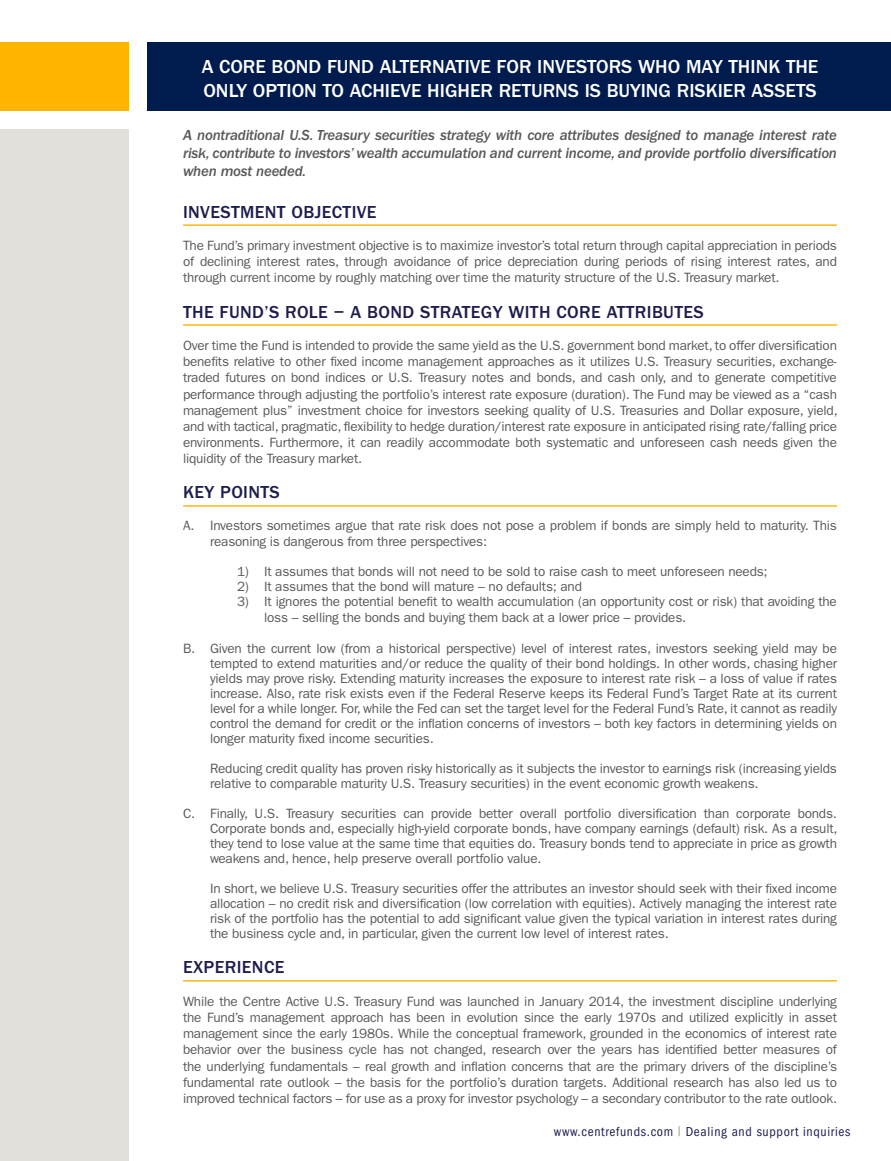
<style>
.page{position:relative;width:891px;height:1161px;background:#fff}
.page>*{position:absolute;margin:0;border:0;box-sizing:border-box;transform-origin:0 0}
.Body_Header{font:500 19.5px/23.4px "ITC Franklin Gothic Std";color:#fff}
.Body_Header-2{font:500 18px "ITC Franklin Gothic Std";letter-spacing:.02em;color:#1d1e4e}
.Body_Copy{font:15px/18px "ITC Franklin Gothic Std Med It";letter-spacing:-.015em;color:#58595b;text-align:justify}
.Body_Copy-2{font:13.5px/16.2px "ITC Franklin Gothic Std";letter-spacing:-.015em;color:#58595b;text-align:justify}
.t1{font:condensed 13.5px "ITC Franklin Gothic Std";letter-spacing:.05em;color:#1d1e4e}
.s1{font-family:"Helvetica Neue LT Std";color:#a0978d}
</style>
<div class="page">
<div style="left:0;top:130px;width:129px;height:1031px;background:#e3dfdb"></div>
<div style="left:148px;top:43px;width:743px;height:68px;background:#001c4e"></div>
<div style="left:0;top:43px;width:129px;height:68px;background:#ffb500"></div>
<hr style="left:183px;top:224px;width:654px;height:2px;background:#fdb714">
<hr style="left:183px;top:324px;width:654px;height:2px;background:#fdb714">
<hr style="left:183px;top:505px;width:654px;height:2px;background:#fdb714">
<hr style="left:183px;top:980px;width:654px;height:2px;background:#fdb714">
<p class="Body_Header" style="left:202px;top:55px;width:618px">A CORE BOND FUND ALTERNATIVE FOR INVESTORS WHO MAY THINK THE<br>ONLY OPTION TO ACHIEVE HIGHER RETURNS IS BUYING RISKIER ASSETS</p>
<p class="Body_Copy" style="left:183px;top:126px;width:655px">A nontraditional U.S. Treasury securities strategy with core attributes designed to manage interest rate risk, contribute to investors’ wealth accumulation and current income, and provide portfolio diversification when most needed.</p>
<p class="Body_Header-2" style="left:183px;top:202px;width:195px">INVESTMENT OBJECTIVE</p>
<p class="Body_Copy-2" style="left:183px;top:237px;width:655px">The Fund’s primary investment objective is to maximize investor’s total return through capital appreciation in periods of declining interest rates, through avoidance of price depreciation during periods of rising interest rates, and through current income by roughly matching over time the maturity structure of the U.S. Treasury market.</p>
<p class="Body_Header-2" style="left:183px;top:301px;width:522px">THE FUND’S ROLE − A BOND STRATEGY WITH CORE ATTRIBUTES</p>
<p class="Body_Copy-2" style="left:183px;top:337px;width:656px">Over time the Fund is intended to provide the same yield as the U.S. government bond market, to offer diversification benefits relative to other fixed income management approaches as it utilizes U.S. Treasury securities, exchange&shy;traded futures on bond indices or U.S. Treasury notes and bonds, and cash only, and to generate competitive performance through adjusting the portfolio’s interest rate exposure (duration). The Fund may be viewed as a “cash management plus” investment choice for investors seeking quality of U.S. Treasuries and Dollar exposure, yield, and with tactical, pragmatic, flexibility to hedge duration/interest rate exposure in anticipated rising rate/falling price environments. Furthermore, it can readily accommodate both systematic and unforeseen cash needs given the liquidity of the Treasury market.</p>
<p class="Body_Header-2" style="left:183px;top:482px;width:98px">KEY POINTS</p>
<p class="Body_Copy-2" style="left:210px;top:517px;width:628px;text-indent:-27px">A. Investors sometimes argue that rate risk does not pose a problem if bonds are simply held to maturity. This reasoning is dangerous from three perspectives:</p>
<p class="Body_Copy-2" style="left:237px;top:563px;width:532px">1) It assumes that bonds will not need to be sold to raise cash to meet unforeseen needs;</p>
<p class="Body_Copy-2" style="left:237px;top:578px;width:346px">2) It assumes that the bond will mature – no defaults; and</p>
<p class="Body_Copy-2" style="left:264px;top:593px;width:574px;text-indent:-27px">3) It ignores the potential benefit to wealth accumulation (an opportunity cost or risk) that avoiding the loss – selling the bonds and buying them back at a lower price – provides.</p>
<p class="Body_Copy-2" style="left:210px;top:641px;width:629px;line-height:15px;text-indent:-27px">B. Given the current low (from a historical perspective) level of interest rates, investors seeking yield may be tempted to extend maturities and/or reduce the quality of their bond holdings. In other words, chasing higher yields may prove risky. Extending maturity increases the exposure to interest rate risk – a loss of value if rates increase. Also, rate risk exists even if the Federal Reserve keeps its Federal Fund’s Target Rate at its current level for a while longer. For, while the Fed can set the target level for the Federal Fund’s Rate, it cannot as readily control the demand for credit or the inflation concerns of investors – both key factors in determining yields on longer maturity fixed income securities.</p>
<p class="Body_Copy-2" style="left:210px;top:761px;width:628px;line-height:15px">Reducing credit quality has proven risky historically as it subjects the investor to earnings risk (increasing yields relative to comparable maturity U.S. Treasury securities) in the event economic growth weakens.</p>
<p class="Body_Copy-2" style="left:210px;top:806px;width:629px;line-height:15px;text-indent:-27px">C. Finally, U.S. Treasury securities can provide better overall portfolio diversification than corporate bonds.<br>Corporate bonds and, especially high-yield corporate bonds, have company earnings (default) risk. As a result, they tend to lose value at the same time that equities do. Treasury bonds tend to appreciate in price as growth weakens and, hence, help preserve overall portfolio value.</p>
<p class="Body_Copy-2" style="left:210px;top:881px;width:629px;line-height:15px">In short, we believe U.S. Treasury securities offer the attributes an investor should seek with their fixed income allocation – no credit risk and diversification (low correlation with equities). Actively managing the interest rate risk of the portfolio has the potential to add significant value given the typical variation in interest rates during the business cycle and, in particular, given the current low level of interest rates.</p>
<p class="Body_Header-2" style="left:183px;top:957px;width:103px">EXPERIENCE</p>
<p class="Body_Copy-2" style="left:183px;top:993px;width:656px">While the Centre Active U.S. Treasury Fund was launched in January 2014, the investment discipline underlying the Fund’s management approach has been in evolution since the early 1970s and utilized explicitly in asset management since the early 1980s. While the conceptual framework, grounded in the economics of interest rate behavior over the business cycle has not changed, research over the years has identified better measures of the underlying fundamentals – real growth and inflation concerns that are the primary drivers of the discipline’s fundamental rate outlook – the basis for the portfolio’s duration targets. Additional research has also led us to improved technical factors – for use as a proxy for investor psychology – a secondary contributor to the rate outlook.</p>
<p class="t1" style="left:554px;top:1123px;width:298px">www.centrefunds.com <span class="s1">|</span> Dealing and support inquiries</p>
</div>
